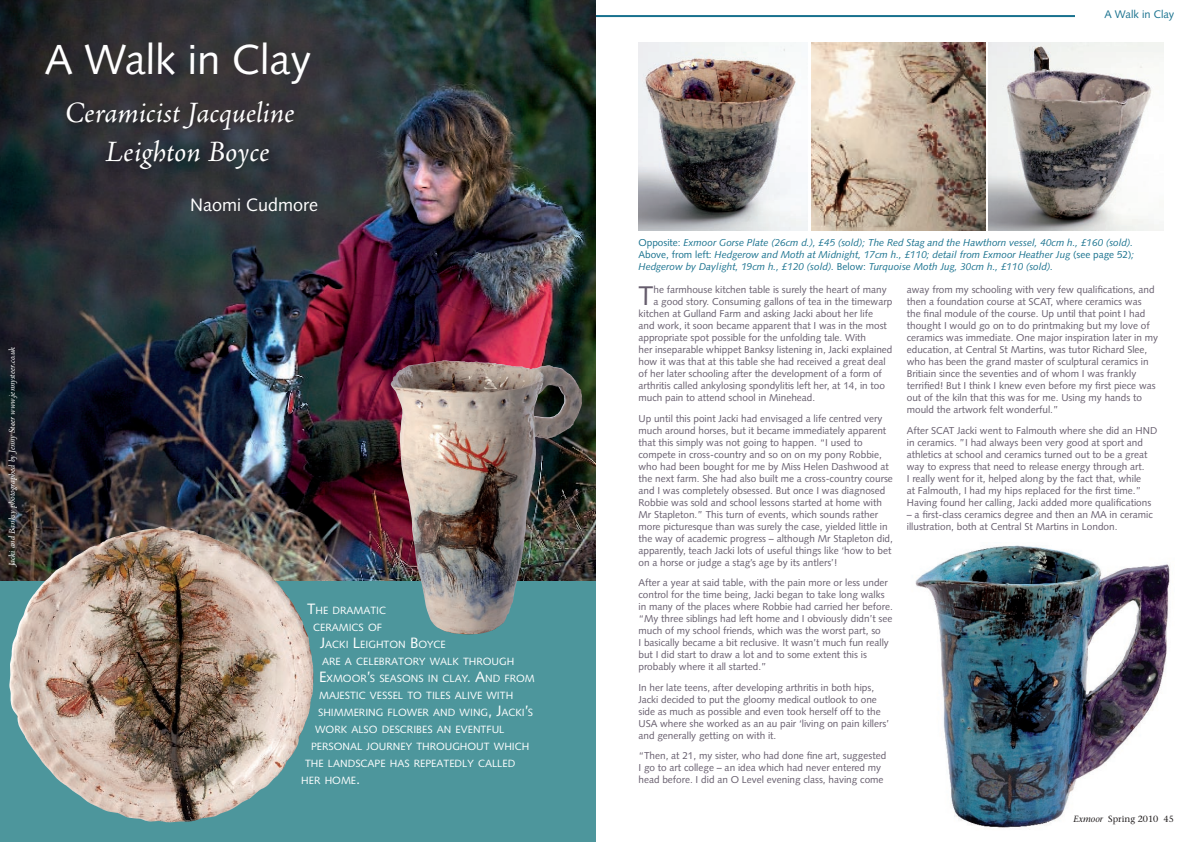
<style>
.page{position:relative;width:1191px;height:842px;background:#fff}
.page>*{position:absolute;margin:0;border:0;box-sizing:border-box;transform-origin:0 0}
.t1{font:42px "Syntax LT Std";color:#fff}
.t2{font:italic 30px/38.4px "Adobe Jenson Pro";letter-spacing:-.005em;color:#fff;text-align:center}
.t3{font:27px "Syntax LT Std";color:#665d6d}
.t4{font:18px "Syntax LT Std";color:#fff}
.t5{font:11px "Syntax LT Std";color:#18718e}
.t6{font:10.5px "Syntax LT Std";color:#fff}
.t7{font:10px/12px "Syntax LT Std";color:#665d6d}
.t8{font:italic 10px/12px "Syntax LT Std";color:#18718e;text-align:justify}
.t9{font:italic 9px "Adobe Jenson Pro";letter-spacing:-.005em;color:#fff}
.t10{font:500 9px "Stone Serif Std";color:#231f20}
.s1{font-size:15px}
.s2{font-style:normal}
.s3{font-style:italic}
</style>
<div class="page">
<div style="left:0;top:580px;width:596px;height:262px;background:#4d969c"></div>
<img style="left:0;top:0;width:596px;height:581px">
<div style="left:65px;top:99px;width:234px;height:75px;background:#231f20;opacity:.5"></div>
<img style="left:391px;top:360px;width:89px;height:24px">
<img style="left:9px;top:526px;width:304px;height:296px">
<img style="left:638px;top:43px;width:170px;height:188px">
<img style="left:811px;top:43px;width:174px;height:188px">
<img style="left:988px;top:43px;width:175px;height:188px">
<hr style="left:596px;top:15px;width:479px;height:2px;background:#18718e">
<img style="left:915px;top:545px;width:255px;height:283px">
<h1 class="t1" style="left:45px;top:35px;width:268px">A Walk in Clay</h1>
<h2 class="t2" style="left:65px;top:95px;width:231px">Ceramicist Jacqueline<br>Leighton Boyce</h2>
<h3 class="t4" style="left:190px;top:194px;width:129px">Naomi Cudmore</h3>
<p class="t9" style="left:7px;top:566px;width:221px;rotate:-90deg">Jacki and Banksy photographed by Jenny Steer www.jennysteer.co.uk</p>
<p class="t6" style="left:307px;top:604px;width:81px"><span class="s1">T</span>HE DRAMATIC</p>
<p class="t6" style="left:313px;top:621px;width:70px">CERAMICS OF</p>
<p class="t6" style="left:320px;top:638px;width:127px"><span class="s1">J</span>ACKI <span class="s1">L</span>EIGHTON <span class="s1">B</span>OYCE</p>
<p class="t6" style="left:322px;top:655px;width:193px">ARE A CELEBRATORY WALK THROUGH</p>
<p class="t6" style="left:319px;top:672px;width:217px"><span class="s1">E</span>XMOOR<span class="s1">’</span>S SEASONS IN CLAY<span class="s1">. A</span>ND FROM</p>
<p class="t6" style="left:319px;top:689px;width:196px">MAJESTIC VESSEL TO TILES ALIVE WITH</p>
<p class="t6" style="left:318px;top:706px;width:216px">SHIMMERING FLOWER AND WING<span class="s1">, J</span>ACKI<span class="s1">’</span>S</p>
<p class="t6" style="left:315px;top:723px;width:191px">WORK ALSO DESCRIBES AN EVENTFUL</p>
<p class="t6" style="left:311px;top:740px;width:220px">PERSONAL JOURNEY THROUGHOUT WHICH</p>
<p class="t6" style="left:305px;top:757px;width:212px">THE LANDSCAPE HAS REPEATEDLY CALLED</p>
<p class="t6" style="left:301px;top:774px;width:61px">HER HOME<span class="s1">.</span></p>
<p class="t5" style="left:1104px;top:8px;width:71px">A Walk in Clay</p>
<p class="t8" style="left:638px;top:236px;width:497px"><span class="s2">Opposite:</span> Exmoor Gorse Plate (26cm d.), £45 (sold); The Red Stag and the Hawthorn vessel, 40cm h., £160 (sold).<br><span class="s2">Above, from left:</span> Hedgerow and Moth at Midnight, 17cm h., £110; detail from Exmoor Heather Jug <span class="s2">(see page 52)</span>; Hedgerow by Daylight, 19cm h., £120 (sold). <span class="s2">Below:</span> Turquoise Moth Jug, 30cm h., £110 (sold).</p>
<h3 class="t3" style="left:638px;top:280px;width:17px">T</h3>
<p class="t7" style="left:653px;top:284px;width:235px">he farmhouse kitchen table is surely the heart of many</p>
<p class="t7" style="left:653px;top:296px;width:240px">a good story. Consuming gallons of tea in the timewarp</p>
<p class="t7" style="left:638px;top:308px;width:236px">kitchen at Gulland Farm and asking Jacki about her life</p>
<p class="t7" style="left:638px;top:320px;width:250px">and work, it soon became apparent that I was in the most</p>
<p class="t7" style="left:638px;top:332px;width:229px">appropriate spot possible for the unfolding tale. With</p>
<p class="t7" style="left:638px;top:344px;width:255px">her inseparable whippet Banksy listening in, Jacki explained</p>
<p class="t7" style="left:638px;top:356px;width:249px">how it was that at this table she had received a great deal</p>
<p class="t7" style="left:638px;top:368px;width:245px">of her later schooling after the development of a form of</p>
<p class="t7" style="left:638px;top:380px;width:248px">arthritis called ankylosing spondylitis left her, at 14, in too</p>
<p class="t7" style="left:638px;top:392px;width:178px">much pain to attend school in Minehead.</p>
<p class="t7" style="left:638px;top:412px;width:256px">Up until this point Jacki had envisaged a life centred very much around horses, but it became immediately apparent that this simply was not going to happen. “I used to compete in cross-country and so on on my pony Robbie, who had been bought for me by Miss Helen Dashwood at the next farm. She had also built me a cross-country course and I was completely obsessed. But once I was diagnosed Robbie was sold and school lessons started at home with Mr Stapleton.” This turn of events, which sounds rather more picturesque than was surely the case, yielded little in the way of academic progress – although Mr Stapleton did, apparently, teach Jacki lots of useful things like ‘how to bet on a horse or judge a stag’s age by its antlers’!</p>
<p class="t7" style="left:638px;top:577px;width:256px">After a year at said table, with the pain more or less under control for the time being, Jacki began to take long walks in many of the places where Robbie had carried her before. “My three siblings had left home and I obviously didn’t see much of my school friends, which was the worst part, so<br>I basically became a bit reclusive. It wasn’t much fun really but I did start to draw a lot and to some extent this is probably where it all started.”</p>
<p class="t7" style="left:638px;top:681px;width:252px">In her late teens, after developing arthritis in both hips, Jacki decided to put the gloomy medical outlook to one side as much as possible and even took herself off to the USA where she worked as an au pair ‘living on pain killers’ and generally getting on with it.</p>
<p class="t7" style="left:638px;top:750px;width:249px">“Then, at 21, my sister, who had done fine art, suggested<br>I go to art college – an idea which had never entered my head before. I did an O Level evening class, having come</p>
<p class="t7" style="left:906px;top:284px;width:253px">away from my schooling with very few qualifications, and then a foundation course at SCAT, where ceramics was the final module of the course. Up until that point I had thought I would go on to do printmaking but my love of ceramics was immediate. One major inspiration later in my education, at Central St Martins, was tutor Richard Slee, who has been the grand master of sculptural ceramics in Britiain since the seventies and of whom I was frankly terrified! But I think I knew even before my first piece was out of the kiln that this was for me. Using my hands to mould the artwork felt wonderful.”</p>
<p class="t7" style="left:906px;top:424px;width:252px">After SCAT Jacki went to Falmouth where she did an HND in ceramics. ”I had always been very good at sport and athletics at school and ceramics turned out to be a great way to express that need to release energy through art.<br>I really went for it, helped along by the fact that, while<br>at Falmouth, I had my hips replaced for the first time.” Having found her calling, Jacki added more qualifications</p>
<p class="t7" style="left:906px;top:508px;width:248px">– a first-class ceramics degree and then an MA in ceramic illustration, both at Central St Martins in London.</p>
<p class="t10" style="left:1073px;top:814px;width:102px"><span class="s3">Exmoor</span> Spring 2010 45</p>
</div>
